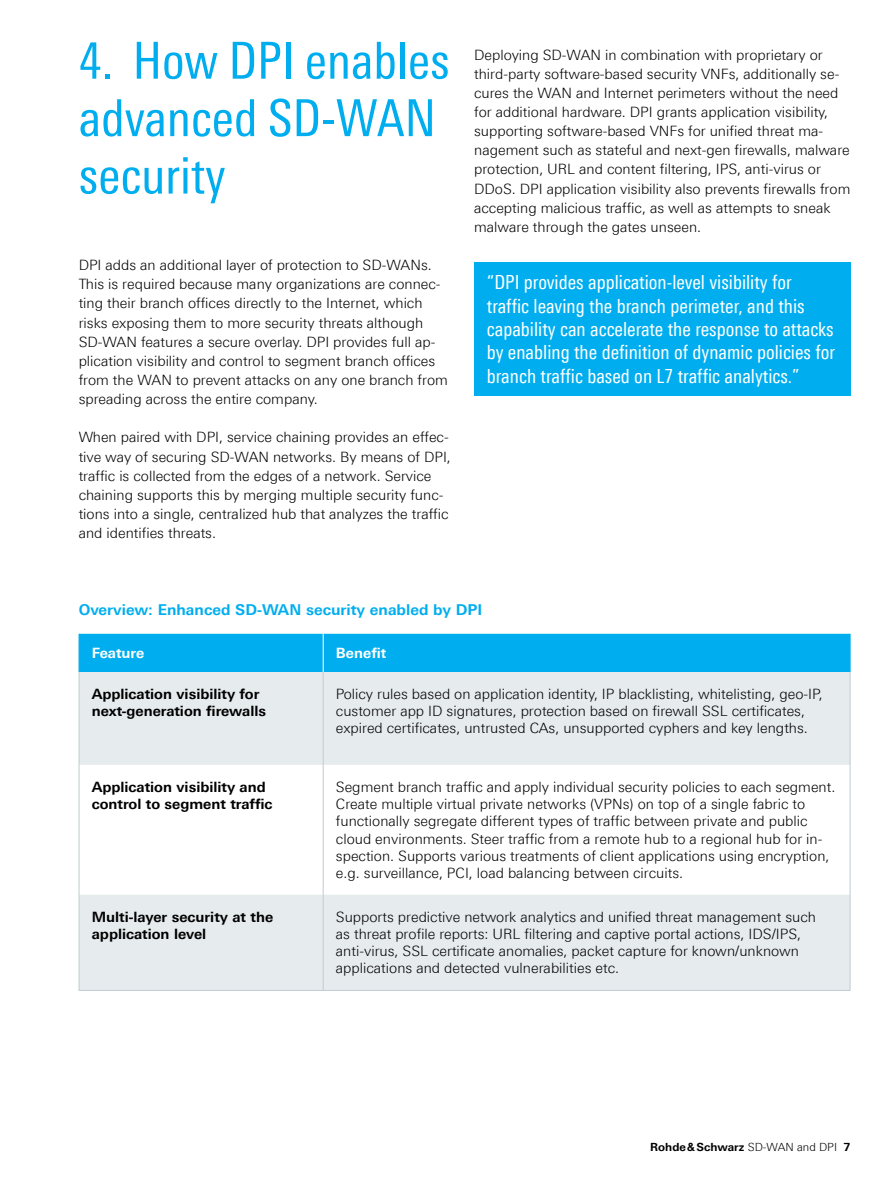
<style>
.page{position:relative;width:893px;height:1191px;background:#fff}
.page>*{position:absolute;margin:0;border:0;box-sizing:border-box;transform-origin:0 0}
.t1{font:51px/57.4px "Linotype Univers 420 Cn";color:#00aeef}
.t2{font:19.5px/23.4px "Linotype Univers 420 Cn";color:#fff}
.t3{font:700 15px "Linotype Univers 630";color:#00aeef}
.t4{font:300 14.25px/19.2px "Linotype Univers 330";color:#000}
.t5{font:700 14.25px/17.1px "Linotype Univers 630";color:#000}
.t6{font:700 14.25px "Linotype Univers 630";color:#fff}
.t7{font:700 11.25px "Linotype Univers 630";color:#000}
.s1{font-family:"Linotype Univers 330";font-weight:300}
</style>
<div class="page">
<div style="left:474px;top:262px;width:376px;height:133px;background:#00aeef"></div>
<div style="left:80px;top:634px;width:770px;height:38px;background:#00aeef"></div>
<svg style="left:80px;top:672px;width:770px;height:318px;fill:#e6ebee"></svg>
<hr style="left:79px;top:634px;width:1px;height:38px;background:#00aeef">
<hr style="left:323px;top:672px;width:1px;height:93px;background:#c1cbd2">
<hr style="left:850px;top:672px;width:1px;height:93px;background:#c1cbd2">
<hr style="left:79px;top:765px;width:1px;height:129px;background:#c1cbd2">
<hr style="left:323px;top:765px;width:1px;height:129px;background:#c1cbd2">
<hr style="left:850px;top:765px;width:1px;height:129px;background:#c1cbd2">
<hr style="left:323px;top:894px;width:1px;height:96px;background:#c1cbd2">
<hr style="left:850px;top:894px;width:1px;height:96px;background:#c1cbd2">
<hr style="left:79px;top:990px;width:244px;height:1px;background:#c1cbd2">
<hr style="left:323px;top:990px;width:527px;height:1px;background:#c1cbd2">
<hr style="left:79px;top:894px;width:1px;height:96px;background:#c1cbd2">
<hr style="left:323px;top:634px;width:1px;height:38px;background:#fff">
<hr style="left:850px;top:634px;width:1px;height:38px;background:#00aeef">
<hr style="left:79px;top:672px;width:1px;height:93px;background:#c1cbd2">
<h1 class="t1" style="left:79px;top:32px;width:372px">4. How DPI enables advanced SD-WAN security</h1>
<p class="t4" style="left:79px;top:255px;width:371px">DPI adds an additional layer of protection to SD-WANs.<br>This is required because many organizations are connec&shy;ting their branch offices directly to the Internet, which risks exposing them to more security threats although SD-WAN features a secure overlay. DPI provides full ap&shy;plication visibility and control to segment branch offices from the WAN to prevent attacks on any one branch from spreading across the entire company.</p>
<p class="t4" style="left:79px;top:427px;width:374px">When paired with DPI, service chaining provides an effec&shy;tive way of securing SD-WAN networks. By means of DPI, traffic is collected from the edges of a network. Service chaining supports this by merging multiple security func&shy;tions into a single, centralized hub that analyzes the traffic and identifies threats.</p>
<p class="t4" style="left:474px;top:45px;width:378px">Deploying SD-WAN in combination with proprietary or third-party software-based security VNFs, additionally se&shy;cures the WAN and Internet perimeters without the need for additional hardware. DPI grants application visibility, supporting software-based VNFs for unified threat ma&shy;nagement such as stateful and next-gen firewalls, malware protection, URL and content filtering, IPS, anti-virus or DDoS. DPI application visibility also prevents firewalls from accepting malicious traffic, as well as attempts to sneak malware through the gates unseen.</p>
<p class="t2" style="left:487px;top:270px;width:350px">“DPI provides application-level visibility for traffic leaving the branch perimeter, and this capability can accelerate the response to attacks by enabling the definition of dynamic policies for branch traffic based on L7 traffic analytics.”</p>
<p class="t3" style="left:79px;top:600px;width:405px">Overview: Enhanced SD-WAN security enabled by DPI</p>
<p class="t6" style="left:92px;top:644px;width:54px">Feature</p>
<p class="t6" style="left:336px;top:644px;width:52px">Benefit</p>
<p class="t5" style="left:92px;top:685px;width:176px">Application visibility for next-generation firewalls</p>
<p class="t4" style="left:336px;top:685px;width:488px;line-height:17.1px">Policy rules based on application identity, IP blacklisting, whitelisting, geo-IP, customer app ID signatures, protection based on firewall SSL certificates, expired certificates, untrusted CAs, unsupported cyphers and key lengths.</p>
<p class="t5" style="left:92px;top:778px;width:182px">Application visibility and control to segment traffic</p>
<p class="t4" style="left:336px;top:778px;width:501px;line-height:17.1px">Segment branch traffic and apply individual security policies to each segment.<br>Create multiple virtual private networks (VPNs) on top of a single fabric to functionally segregate different types of traffic between private and public cloud environments. Steer traffic from a remote hub to a regional hub for in&shy;spection. Supports various treatments of client applications using encryption, e.g. surveillance, PCI, load balancing between circuits.</p>
<p class="t5" style="left:92px;top:908px;width:183px">Multi-layer security at the application level</p>
<p class="t4" style="left:336px;top:908px;width:482px;line-height:17.1px">Supports predictive network analytics and unified threat management such as threat profile reports: URL filtering and captive portal actions, IDS/IPS, anti-virus, SSL certificate anomalies, packet capture for known/unknown applications and detected vulnerabilities etc.</p>
<p class="t7" style="left:650px;top:1139px;width:202px">Rohde&amp;Schwarz <span class="s1">SD-WAN and DPI</span> 7</p>
</div>
